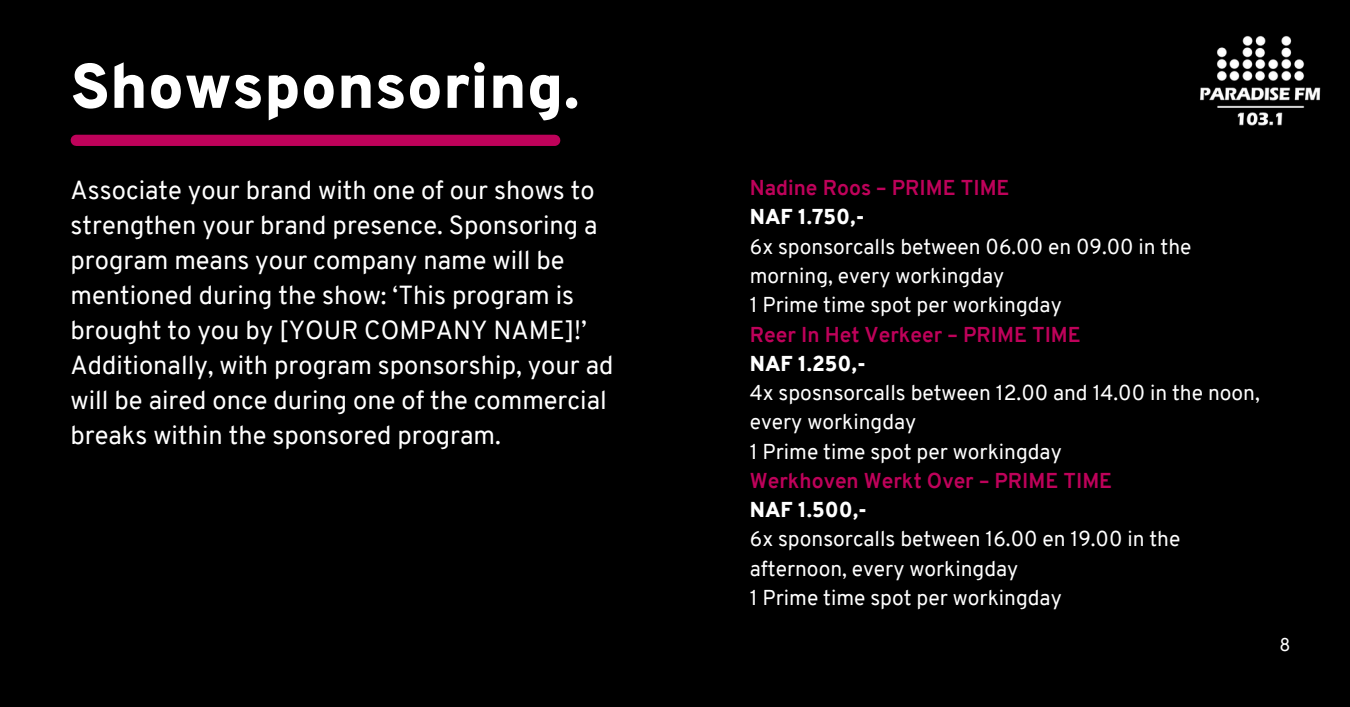
<style>
.page{position:relative;width:1350px;height:707px;background:#fff}
.page>*{position:absolute;margin:0;border:0;box-sizing:border-box;transform-origin:0 0}
.t1{font:900 63px "Overpass";color:#fff}
.t2{font:25.5px/34.8px "Overpass";color:#fff}
.t3{font:21px/29.2px "Overpass";color:#fff}
.t4{font:18px "Overpass";color:#fff}
.s1{font-weight:700;color:#be025a}
.s2{font-weight:900}
</style>
<div class="page">
<div style="left:0;top:0;width:1350px;height:706px;background:#000"></div>
<img style="left:1200px;top:36px;width:121px;height:90px">
<div style="left:76px;top:135px;width:479px;height:11px;background:#be025a"></div>
<p class="t1" style="left:71px;top:61px;width:510px">Showsponsoring.</p>
<h1 class="t2" style="left:71px;top:175px;width:544px">Associate your brand with one of our shows to strengthen your brand presence. Sponsoring a program means your company name will be mentioned during the show: ‘This program is brought to you by [YOUR COMPANY NAME]!’ Additionally, with program sponsorship, your ad will be aired once during one of the commercial breaks within the sponsored program.</h1>
<p class="t3" style="left:750px;top:175px;width:511px"><span class="s1">Nadine Roos – PRIME TIME<br></span><span class="s2">NAF 1.750,-<br></span>6x sponsorcalls between 06.00 en 09.00 in the morning, every workingday<br>1 Prime time spot per workingday<br><span class="s1">Reer In Het Verkeer – PRIME TIME<br></span><span class="s2">NAF 1.250,-<br></span>4x sposnsorcalls between 12.00 and 14.00 in the noon, every workingday<br>1 Prime time spot per workingday<br><span class="s1">Werkhoven Werkt Over – PRIME TIME<br></span><span class="s2">NAF 1.500,-<br></span>6x sponsorcalls between 16.00 en 19.00 in the afternoon, every workingday<br>1 Prime time spot per workingday</p>
<p class="t4" style="left:1279px;top:637px;width:12px">8</p>
</div>
